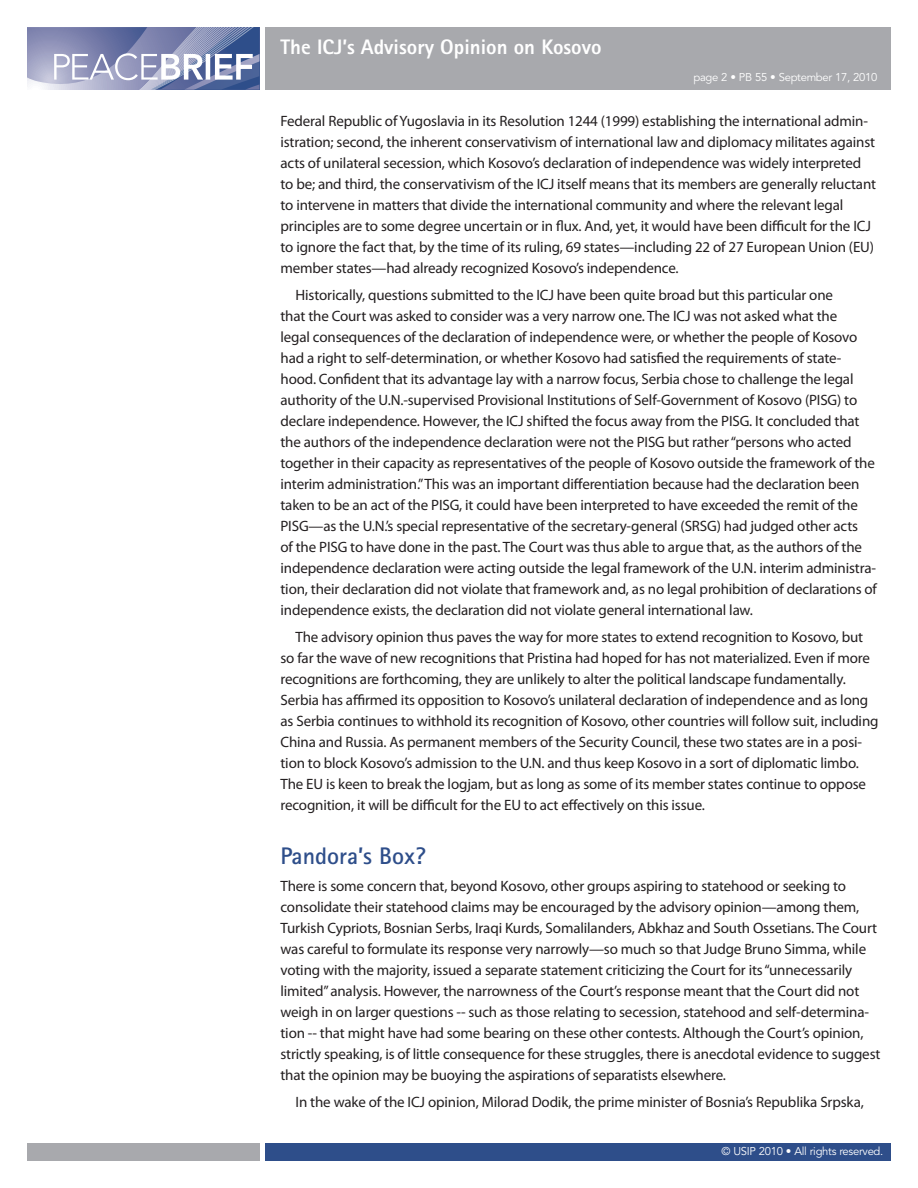
<style>
.page{position:relative;width:918px;height:1188px;background:#fff}
.page>*{position:absolute;margin:0;border:0;box-sizing:border-box;transform-origin:0 0}
.t1{font:700 24px "Rotis Sans Serif";color:#2e4e8a}
.t2{font:800 21px "Rotis Sans Serif";color:#fff}
.t3{font:15px/21px "Myriad Pro";letter-spacing:-.01em;color:#231f20}
.t4{font:11.25px "Avenir LT Std";letter-spacing:-.025em;color:#fff}
</style>
<div class="page">
<div style="left:265px;top:1143px;width:626px;height:18px;background:#2e4e8a"></div>
<div style="left:27px;top:1143px;width:233px;height:18px;background:#a8a9ad"></div>
<div style="left:265px;top:27px;width:626px;height:63px;background:#a8a9ad"></div>
<svg style="left:27px;top:27px;width:233px;height:63px"></svg>
<h2 class="t2" style="left:280px;top:34px;width:323px">The ICJ’s Advisory Opinion on Kosovo</h2>
<p class="t4" style="left:693px;top:71px;width:185px">page 2 • PB 55 • September 17, 2010</p>
<p class="t3" style="left:280px;top:110px;width:597px">Federal Republic of Yugoslavia in its Resolution 1244 (1999) establishing the international admin&shy;istration; second, the inherent conservativism of international law and diplomacy militates against acts of unilateral secession, which Kosovo’s declaration of independence was widely interpreted to be; and third, the conservativism of the ICJ itself means that its members are generally reluctant to intervene in matters that divide the international community and where the relevant legal principles are to some degree uncertain or in flux. And, yet, it would have been difficult for the ICJ to ignore the fact that, by the time of its ruling, 69 states—including 22 of 27 European Union (EU) member states—had already recognized Kosovo’s independence.</p>
<p class="t3" style="left:280px;top:284px;width:598px;text-indent:15px">Historically, questions submitted to the ICJ have been quite broad but this particular one<br>that the Court was asked to consider was a very narrow one. The ICJ was not asked what the<br>legal consequences of the declaration of independence were, or whether the people of Kosovo had a right to self-determination, or whether Kosovo had satisfied the requirements of state&shy;hood. Confident that its advantage lay with a narrow focus, Serbia chose to challenge the legal authority of the U.N.-supervised Provisional Institutions of Self-Government of Kosovo (PISG) to declare independence. However, the ICJ shifted the focus away from the PISG. It concluded that the authors of the independence declaration were not the PISG but rather “persons who acted together in their capacity as representatives of the people of Kosovo outside the framework of the interim administration.” This was an important differentiation because had the declaration been taken to be an act of the PISG, it could have been interpreted to have exceeded the remit of the PISG—as the U.N.’s special representative of the secretary-general (SRSG) had judged other acts<br>of the PISG to have done in the past. The Court was thus able to argue that, as the authors of the independence declaration were acting outside the legal framework of the U.N. interim administra&shy;tion, their declaration did not violate that framework and, as no legal prohibition of declarations of independence exists, the declaration did not violate general international law.</p>
<p class="t3" style="left:280px;top:626px;width:600px;text-indent:15px">The advisory opinion thus paves the way for more states to extend recognition to Kosovo, but so far the wave of new recognitions that Pristina had hoped for has not materialized. Even if more recognitions are forthcoming, they are unlikely to alter the political landscape fundamentally.<br>Serbia has affirmed its opposition to Kosovo’s unilateral declaration of independence and as long as Serbia continues to withhold its recognition of Kosovo, other countries will follow suit, including China and Russia. As permanent members of the Security Council, these two states are in a posi&shy;tion to block Kosovo’s admission to the U.N. and thus keep Kosovo in a sort of diplomatic limbo.<br>The EU is keen to break the logjam, but as long as some of its member states continue to oppose recognition, it will be difficult for the EU to act effectively on this issue.</p>
<h1 class="t1" style="left:280px;top:841px;width:147px">Pandora’s Box?</h1>
<p class="t3" style="left:280px;top:875px;width:601px">There is some concern that, beyond Kosovo, other groups aspiring to statehood or seeking to consolidate their statehood claims may be encouraged by the advisory opinion—among them, Turkish Cypriots, Bosnian Serbs, Iraqi Kurds, Somalilanders, Abkhaz and South Ossetians. The Court was careful to formulate its response very narrowly—so much so that Judge Bruno Simma, while voting with the majority, issued a separate statement criticizing the Court for its “unnecessarily limited” analysis. However, the narrowness of the Court’s response meant that the Court did not weigh in on larger questions -- such as those relating to secession, statehood and self-determina&shy;tion -- that might have had some bearing on these other contests. Although the Court’s opinion, strictly speaking, is of little consequence for these struggles, there is anecdotal evidence to suggest that the opinion may be buoying the aspirations of separatists elsewhere.</p>
<p class="t3" style="left:296px;top:1091px;width:570px">In the wake of the ICJ opinion, Milorad Dodik, the prime minister of Bosnia’s Republika Srpska,</p>
<p class="t4" style="left:722px;top:1145px;width:163px">© USIP 2010 • All rights reserved.</p>
</div>
